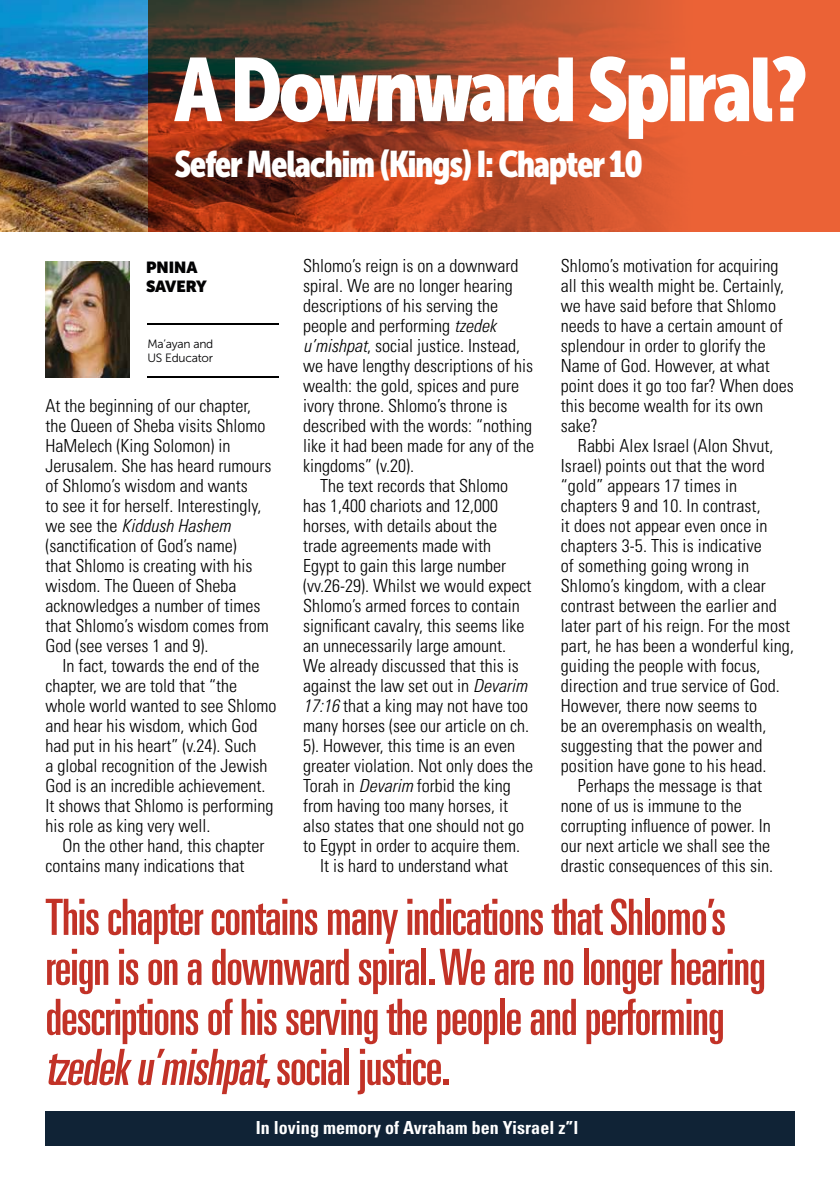
<style>
.page{position:relative;width:840px;height:1191px;background:#fff}
.page>*{position:absolute;margin:0;border:0;box-sizing:border-box;transform-origin:0 0}
.t1{font:89px "Museo Sans Cond 900";letter-spacing:-.04em;color:#fff}
.t2{font:50px/50px "Univers LT Pro Ult Cond";letter-spacing:-.02em;color:#c23227}
.t3{font:36.8px "Museo Sans Cond 900";letter-spacing:-.04em;color:#fff}
.t4{font:300 condensed 18px/20px "Univers LT Pro";color:#000}
.t5{font:700 condensed 18px "Univers LT Pro";color:#fff}
.t6{font:900 16px/19.2px "Museo Sans Display";color:#020203}
.t7{font:12px/14px "Museo Sans 300";letter-spacing:-.02em;color:#020203}
.s1{font-style:italic}
</style>
<div class="page">
<img style="left:147px;top:0;width:692px;height:231px">
<img style="left:0;top:0;width:147px;height:231px">
<div style="left:45px;top:1111px;width:749px;height:34px;background:#102336"></div>
<img style="left:45px;top:261px;width:84px;height:117px">
<hr style="left:147px;top:376px;width:132px;height:2px;background:#000">
<hr style="left:147px;top:322px;width:132px;height:2px;background:#000">
<h1 class="t1" style="left:174px;top:39px;width:634px">A Downward Spiral?</h1>
<h3 class="t3" style="left:174px;top:143px;width:470px">Sefer Melachim (Kings) I: Chapter 10</h3>
<p class="t6" style="left:146px;top:258px;width:62px">PNINA<br>SAVERY</p>
<p class="t7" style="left:147px;top:337px;width:67px">Ma’ayan and<br>US Educator</p>
<p class="t4" style="left:45px;top:395px;width:227px">At the beginning of our chapter, the Queen of Sheba visits Shlomo<br>HaMelech (King Solomon) in<br>Jerusalem. She has heard rumours of Shlomo’s wisdom and wants<br>to see it for herself. Interestingly, we see the <span class="s1">Kiddush Hashem </span>(sanctification of God’s name)<br>that Shlomo is creating with his wisdom. The Queen of Sheba acknowledges a number of times that Shlomo’s wisdom comes from<br>God (see verses 1 and 9).</p>
<p class="t4" style="left:45px;top:655px;width:232px;text-indent:17px">In fact, towards the end of the chapter, we are told that “the whole world wanted to see Shlomo and hear his wisdom, which God had put in his heart” (v.24). Such<br>a global recognition of the Jewish<br>God is an incredible achievement.<br>It shows that Shlomo is performing his role as king very well.</p>
<p class="t4" style="left:45px;top:835px;width:220px;text-indent:17px">On the other hand, this chapter contains many indications that</p>
<p class="t4" style="left:303px;top:255px;width:232px">Shlomo’s reign is on a downward spiral. We are no longer hearing descriptions of his serving the people and performing <span class="s1">tzedek u’mishpat</span>, social justice. Instead, we have lengthy descriptions of his wealth: the gold, spices and pure ivory throne. Shlomo’s throne is described with the words: “nothing like it had been made for any of the kingdoms” (v.20).</p>
<p class="t4" style="left:320px;top:475px;width:189px">The text records that Shlomo</p>
<p class="t4" style="left:303px;top:495px;width:196px">has 1,400 chariots and 12,000</p>
<p class="t4" style="left:303px;top:515px;width:195px">horses, with details about the</p>
<p class="t4" style="left:303px;top:535px;width:189px">trade agreements made with</p>
<p class="t4" style="left:303px;top:555px;width:204px">Egypt to gain this large number</p>
<p class="t4" style="left:303px;top:575px;width:229px">(vv.26-29). Whilst we would expect</p>
<p class="t4" style="left:303px;top:595px;width:218px">Shlomo’s armed forces to contain</p>
<p class="t4" style="left:303px;top:615px;width:223px">significant cavalry, this seems like</p>
<p class="t4" style="left:303px;top:635px;width:204px">an unnecessarily large amount.</p>
<p class="t4" style="left:303px;top:655px;width:217px">We already discussed that this is</p>
<p class="t4" style="left:303px;top:675px;width:225px">against the law set out in <span class="s1">Devarim</span></p>
<p class="t4" style="left:303px;top:695px;width:226px"><span class="s1">17:16</span> that a king may not have too</p>
<p class="t4" style="left:303px;top:715px;width:227px">many horses (see our article on ch.</p>
<p class="t4" style="left:303px;top:735px;width:213px">5). However, this time is an even</p>
<p class="t4" style="left:303px;top:755px;width:231px">greater violation. Not only does the</p>
<p class="t4" style="left:303px;top:775px;width:209px">Torah in <span class="s1">Devarim</span> forbid the king</p>
<p class="t4" style="left:303px;top:795px;width:206px">from having too many horses, it</p>
<p class="t4" style="left:303px;top:815px;width:222px">also states that one should not go</p>
<p class="t4" style="left:303px;top:835px;width:218px">to Egypt in order to acquire them.</p>
<p class="t4" style="left:320px;top:855px;width:189px">It is hard to understand what</p>
<p class="t4" style="left:560px;top:255px;width:234px">Shlomo’s motivation for acquiring all this wealth might be. Certainly, we have said before that Shlomo needs to have a certain amount of splendour in order to glorify the<br>Name of God. However, at what point does it go too far? When does this become wealth for its own sake?</p>
<p class="t4" style="left:577px;top:435px;width:197px">Rabbi Alex Israel (Alon Shvut,</p>
<p class="t4" style="left:560px;top:455px;width:205px">Israel) points out that the word</p>
<p class="t4" style="left:560px;top:475px;width:178px">“gold” appears 17 times in</p>
<p class="t4" style="left:560px;top:495px;width:201px">chapters 9 and 10. In contrast,</p>
<p class="t4" style="left:560px;top:515px;width:208px">it does not appear even once in</p>
<p class="t4" style="left:560px;top:535px;width:202px">chapters 3-5. This is indicative</p>
<p class="t4" style="left:560px;top:555px;width:190px">of something going wrong in</p>
<p class="t4" style="left:560px;top:575px;width:206px">Shlomo’s kingdom, with a clear</p>
<p class="t4" style="left:560px;top:595px;width:217px">contrast between the earlier and</p>
<p class="t4" style="left:560px;top:615px;width:231px">later part of his reign. For the most</p>
<p class="t4" style="left:560px;top:635px;width:234px">part, he has been a wonderful king,</p>
<p class="t4" style="left:560px;top:655px;width:201px">guiding the people with focus,</p>
<p class="t4" style="left:560px;top:675px;width:220px">direction and true service of God.</p>
<p class="t4" style="left:560px;top:695px;width:198px">However, there now seems to</p>
<p class="t4" style="left:560px;top:715px;width:207px">be an overemphasis on wealth,</p>
<p class="t4" style="left:560px;top:735px;width:203px">suggesting that the power and</p>
<p class="t4" style="left:560px;top:755px;width:207px">position have gone to his head.</p>
<p class="t4" style="left:577px;top:775px;width:185px">Perhaps the message is that</p>
<p class="t4" style="left:560px;top:795px;width:182px">none of us is immune to the</p>
<p class="t4" style="left:560px;top:815px;width:211px">corrupting influence of power. In</p>
<p class="t4" style="left:560px;top:835px;width:210px">our next article we shall see the</p>
<p class="t4" style="left:560px;top:855px;width:213px">drastic consequences of this sin.</p>
<h2 class="t2" style="left:45px;top:889px;width:721px">This chapter contains many indications that Shlomo’s reign is on a downward spiral.We are no longer hearing descriptions of his serving the people and performing <span class="s1">tzedeku’mishpat</span>, s o c i a l j u sti c e .</h2>
<p class="t5" style="left:256px;top:1116px;width:324px">In loving memory of Avraham ben Yisrael z”l</p>
</div>
